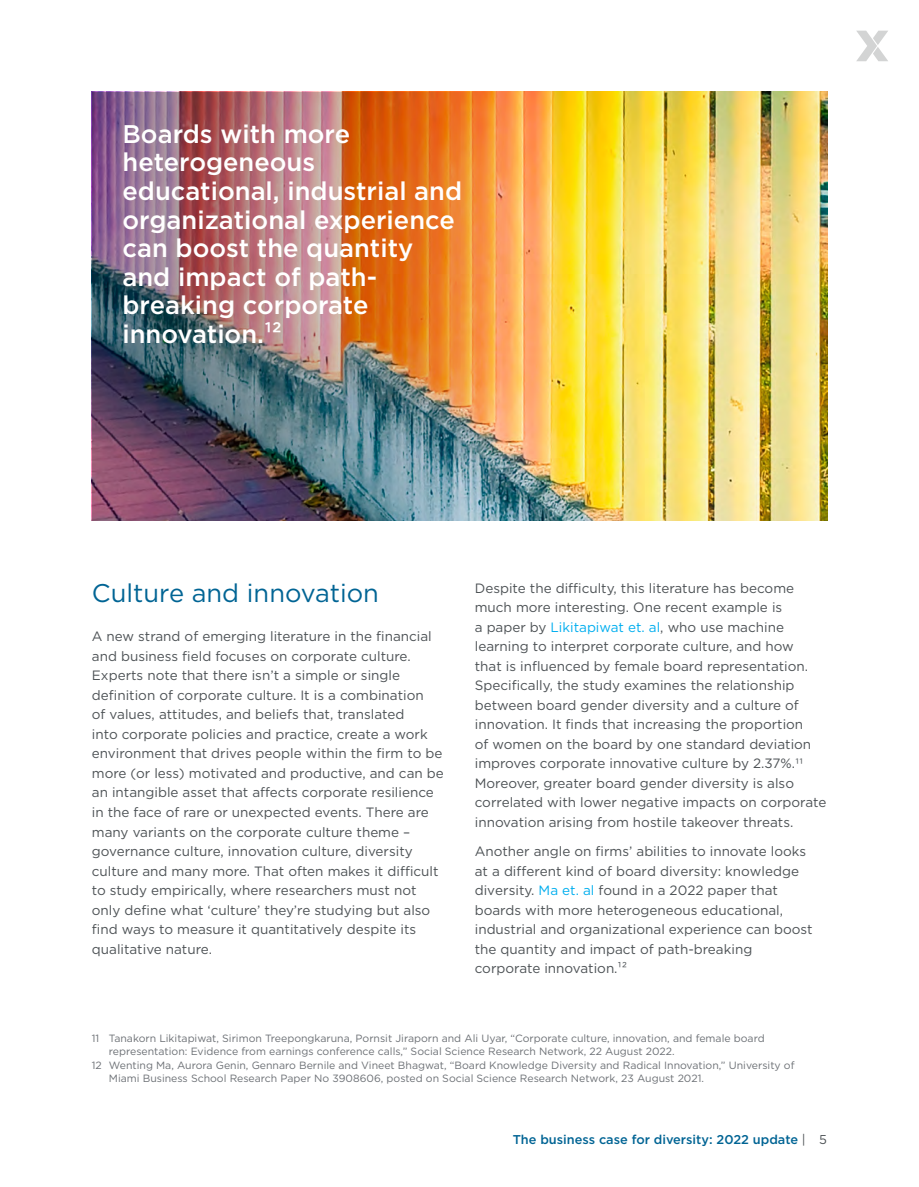
<style>
.page{position:relative;width:919px;height:1187px;background:#fff}
.page>*{position:absolute;margin:0;border:0;box-sizing:border-box;transform-origin:0 0}
.Highlight_text_white{font:500 25.5px/28.5px "Gotham";color:#fff}
.Headings_within_text{font:25.5px "Gotham";color:#006494}
.Body_text_9_13{font:13.5px/19.5px "Gotham";color:#4d5255}
.t1{font:500 12.75px "Gotham";color:#006494}
.Footnotes_7_9_indent{font:10.5px/13.5px "Gotham";color:#6c7075}
.s1{color:#00aeef}
.s2{color:#00aeee}
.s3{font-weight:400;color:#4d5255}
</style>
<div class="page">
<img style="left:659px;top:92px;width:168px;height:428px">
<img style="left:92px;top:92px;width:567px;height:428px">
<svg style="left:856px;top:31px;width:32px;height:30px"></svg>
<p class="Highlight_text_white" style="left:122px;top:119px;width:341px">Boards with more heterogeneous educational, industrial and organizational experience can boost the quantity and impact of path&shy;breaking corporate innovation.¹²</p>
<p class="Headings_within_text" style="left:92px;top:577px;width:288px">Culture and innovation</p>
<p class="Body_text_9_13" style="left:92px;top:626px;width:353px">A new strand of emerging literature in the financial and business field focuses on corporate culture.<br>Experts note that there isn’t a simple or single definition of corporate culture. It is a combination<br>of values, attitudes, and beliefs that, translated<br>into corporate policies and practice, create a work environment that drives people within the firm to be more (or less) motivated and productive, and can be an intangible asset that affects corporate resilience in the face of rare or unexpected events. There are many variants on the corporate culture theme – governance culture, innovation culture, diversity culture and many more. That often makes it difficult to study empirically, where researchers must not only define what ‘culture’ they’re studying but also find ways to measure it quantitatively despite its qualitative nature.</p>
<p class="Body_text_9_13" style="left:475px;top:578px;width:353px">Despite the difficulty, this literature has become much more interesting. One recent example is<br>a paper by <span class="s1">Likitapiwat et. al</span>, who use machine learning to interpret corporate culture, and how<br>that is influenced by female board representation.<br>Specifically, the study examines the relationship between board gender diversity and a culture of innovation. It finds that increasing the proportion<br>of women on the board by one standard deviation improves corporate innovative culture by 2.37%.11<br>Moreover, greater board gender diversity is also correlated with lower negative impacts on corporate innovation arising from hostile takeover threats.</p>
<p class="Body_text_9_13" style="left:475px;top:841px;width:339px">Another angle on firms’ abilities to innovate looks at a different kind of board diversity: knowledge diversity. <span class="s2">Ma et. al</span> found in a 2022 paper that boards with more heterogeneous educational, industrial and organizational experience can boost the quantity and impact of path-breaking corporate innovation.¹²</p>
<p class="Footnotes_7_9_indent" style="left:109px;top:1031px;width:657px;text-indent:-17px">11 Tanakorn Likitapiwat, Sirimon Treepongkaruna, Pornsit Jiraporn and Ali Uyar, “Corporate culture, innovation, and female board representation: Evidence from earnings conference calls,” Social Science Research Network, 22 August 2022.</p>
<p class="Footnotes_7_9_indent" style="left:109px;top:1058px;width:687px;text-indent:-17px">12 Wenting Ma, Aurora Genin, Gennaro Bernile and Vineet Bhagwat, “Board Knowledge Diversity and Radical Innovation,” University of<br>Miami Business School Research Paper No 3908606, posted on Social Science Research Network, 23 August 2021.</p>
<p class="t1" style="left:513px;top:1130px;width:316px">The business case for diversity: 2022 update <span class="s3">| 5</span></p>
</div>
